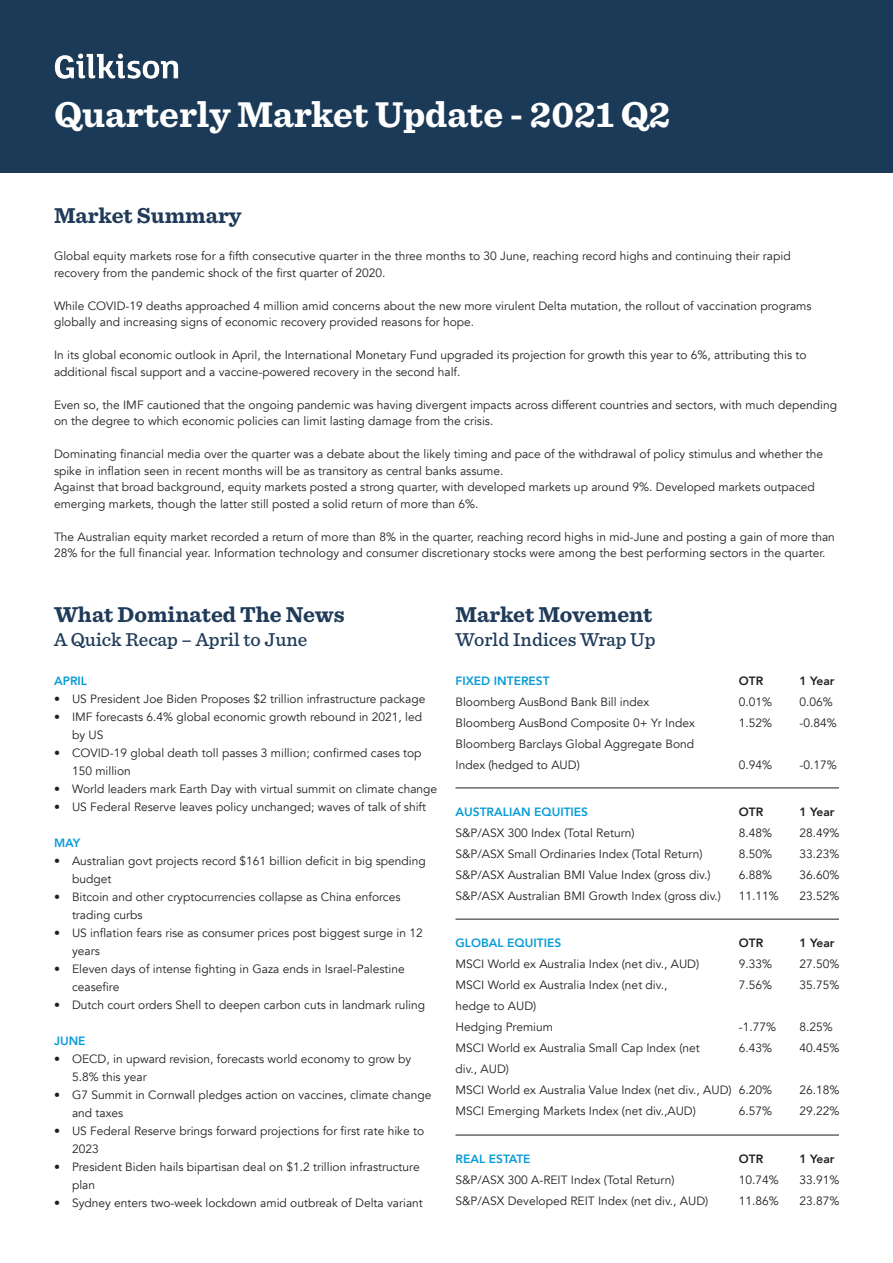
<style>
.page{position:relative;width:893px;height:1263px;background:#fff}
.page>*{position:absolute;margin:0;border:0;box-sizing:border-box;transform-origin:0 0}
.t1{font:700 37.5px "Sentinel";color:#fff}
.t2{font:700 22.5px "Sentinel";color:#1f3b59}
.t3{font:500 19.5px "Sentinel";color:#1f3b59}
.Body_Text{font:12px/18px "Avenir";color:#231f20}
.Body_Text-2{font:800 12px "Avenir";color:#099cd6}
.Body_Text-3{font:800 12px "Avenir";color:#231f20}
</style>
<div class="page">
<div style="left:0;top:0;width:893px;height:172px;background:#1b3a57"></div>
<img style="left:54px;top:53px;width:125px;height:26px">
<hr style="left:455px;top:787px;width:384px;height:1px;background:#343634">
<hr style="left:455px;top:918px;width:384px;height:2px;background:#343634">
<hr style="left:455px;top:1134px;width:384px;height:1px;background:#343634">
<p class="t1" style="left:54px;top:85px;width:618px">Quarterly Market Update - 2021 Q2</p>
<p class="t2" style="left:54px;top:198px;width:189px">Market Summary</p>
<p class="Body_Text" style="left:54px;top:248px;width:738px;line-height:16.5px">Global equity markets rose for a fifth consecutive quarter in the three months to 30 June, reaching record highs and continuing their rapid recovery from the pandemic shock of the first quarter of 2020.</p>
<p class="Body_Text" style="left:54px;top:297px;width:759px;line-height:16.5px">While COVID-19 deaths approached 4 million amid concerns about the new more virulent Delta mutation, the rollout of vaccination programs globally and increasing signs of economic recovery provided reasons for hope.</p>
<p class="Body_Text" style="left:54px;top:347px;width:754px;line-height:16.5px">In its global economic outlook in April, the International Monetary Fund upgraded its projection for growth this year to 6%, attributing this to additional fiscal support and a vaccine-powered recovery in the second half.</p>
<p class="Body_Text" style="left:54px;top:396px;width:785px;line-height:16.5px">Even so, the IMF cautioned that the ongoing pandemic was having divergent impacts across different countries and sectors, with much depending on the degree to which economic policies can limit lasting damage from the crisis.</p>
<p class="Body_Text" style="left:54px;top:446px;width:771px;line-height:16.5px">Dominating financial media over the quarter was a debate about the likely timing and pace of the withdrawal of policy stimulus and whether the spike in inflation seen in recent months will be as transitory as central banks assume.</p>
<p class="Body_Text" style="left:54px;top:479px;width:762px;line-height:16.5px">Against that broad background, equity markets posted a strong quarter, with developed markets up around 9%. Developed markets outpaced emerging markets, though the latter still posted a solid return of more than 6%.</p>
<p class="Body_Text" style="left:54px;top:528px;width:782px;line-height:16.5px">The Australian equity market recorded a return of more than 8% in the quarter, reaching record highs in mid-June and posting a gain of more than<br>28% for the full financial year. Information technology and consumer discretionary stocks were among the best performing sectors in the quarter.</p>
<p class="t2" style="left:54px;top:597px;width:292px">What Dominated The News</p>
<p class="t3" style="left:54px;top:624px;width:255px">A Quick Recap – April to June</p>
<p class="Body_Text-2" style="left:54px;top:672px;width:35px">APRIL</p>
<p class="Body_Text" style="left:54px;top:690px;width:373px">• US President Joe Biden Proposes $2 trillion infrastructure package</p>
<p class="Body_Text" style="left:72px;top:708px;width:352px;text-indent:-18px">• IMF forecasts 6.4% global economic growth rebound in 2021, led by US</p>
<p class="Body_Text" style="left:72px;top:744px;width:351px;text-indent:-18px">• COVID-19 global death toll passes 3 million; confirmed cases top<br>150 million</p>
<p class="Body_Text" style="left:54px;top:780px;width:385px">• World leaders mark Earth Day with virtual summit on climate change</p>
<p class="Body_Text" style="left:54px;top:798px;width:374px">• US Federal Reserve leaves policy unchanged; waves of talk of shift</p>
<p class="Body_Text-2" style="left:54px;top:834px;width:28px">MAY</p>
<p class="Body_Text" style="left:72px;top:852px;width:355px;text-indent:-18px">• Australian govt projects record $161 billion deficit in big spending budget</p>
<p class="Body_Text" style="left:72px;top:888px;width:330px;text-indent:-18px">• Bitcoin and other cryptocurrencies collapse as China enforces trading curbs</p>
<p class="Body_Text" style="left:72px;top:924px;width:352px;text-indent:-18px">• US inflation fears rise as consumer prices post biggest surge in 12 years</p>
<p class="Body_Text" style="left:72px;top:960px;width:334px;text-indent:-18px">• Eleven days of intense fighting in Gaza ends in Israel-Palestine ceasefire</p>
<p class="Body_Text" style="left:54px;top:996px;width:373px">• Dutch court orders Shell to deepen carbon cuts in landmark ruling</p>
<p class="Body_Text-2" style="left:54px;top:1032px;width:33px">JUNE</p>
<p class="Body_Text" style="left:72px;top:1050px;width:341px;text-indent:-18px">• OECD, in upward revision, forecasts world economy to grow by<br>5.8% this year</p>
<p class="Body_Text" style="left:72px;top:1086px;width:361px;text-indent:-18px">• G7 Summit in Cornwall pledges action on vaccines, climate change and taxes</p>
<p class="Body_Text" style="left:72px;top:1122px;width:354px;text-indent:-18px">• US Federal Reserve brings forward projections for first rate hike to<br>2023</p>
<p class="Body_Text" style="left:72px;top:1158px;width:349px;text-indent:-18px">• President Biden hails bipartisan deal on $1.2 trillion infrastructure plan</p>
<p class="Body_Text" style="left:54px;top:1194px;width:370px">• Sydney enters two-week lockdown amid outbreak of Delta variant</p>
<p class="t2" style="left:455px;top:597px;width:199px">Market Movement</p>
<p class="t3" style="left:455px;top:624px;width:202px">World Indices Wrap Up</p>
<p class="Body_Text-2" style="left:455px;top:672px;width:96px">FIXED INTEREST</p>
<p class="Body_Text" style="left:455px;top:693px;width:195px">Bloomberg AusBond Bank Bill index</p>
<p class="Body_Text" style="left:455px;top:714px;width:241px">Bloomberg AusBond Composite 0+ Yr Index</p>
<p class="Body_Text" style="left:455px;top:735px;width:240px">Bloomberg Barclays Global Aggregate Bond</p>
<p class="Body_Text" style="left:455px;top:756px;width:126px">Index (hedged to AUD)</p>
<p class="Body_Text-3" style="left:739px;top:672px;width:26px">OTR</p>
<p class="Body_Text" style="left:739px;top:693px;width:35px">0.01%</p>
<p class="Body_Text" style="left:739px;top:714px;width:35px">1.52%</p>
<p class="Body_Text" style="left:739px;top:756px;width:35px">0.94%</p>
<p class="Body_Text-2" style="left:455px;top:802px;width:134px">AUSTRALIAN EQUITIES</p>
<p class="Body_Text" style="left:455px;top:824px;width:181px">S&amp;P/ASX 300 Index (Total Return)</p>
<p class="Body_Text" style="left:455px;top:845px;width:248px">S&amp;P/ASX Small Ordinaries Index (Total Return)</p>
<p class="Body_Text" style="left:455px;top:866px;width:257px">S&amp;P/ASX Australian BMI Value Index (gross div.)</p>
<p class="Body_Text" style="left:455px;top:887px;width:267px">S&amp;P/ASX Australian BMI Growth Index (gross div.)</p>
<p class="Body_Text-2" style="left:455px;top:934px;width:107px">GLOBAL EQUITIES</p>
<p class="Body_Text" style="left:455px;top:955px;width:245px">MSCI World ex Australia Index (net div., AUD)</p>
<p class="Body_Text" style="left:455px;top:975px;width:213px;line-height:21px">MSCI World ex Australia Index (net div., hedge to AUD)</p>
<p class="Body_Text" style="left:455px;top:1018px;width:99px">Hedging Premium</p>
<p class="Body_Text" style="left:455px;top:1038px;width:246px;line-height:21px">MSCI World ex Australia Small Cap Index (net div., AUD)</p>
<p class="Body_Text" style="left:455px;top:1081px;width:278px">MSCI World ex Australia Value Index (net div., AUD)</p>
<p class="Body_Text" style="left:455px;top:1102px;width:242px">MSCI Emerging Markets Index (net div.,AUD)</p>
<p class="Body_Text-3" style="left:739px;top:802px;width:26px">OTR</p>
<p class="Body_Text" style="left:739px;top:824px;width:35px">8.48%</p>
<p class="Body_Text" style="left:739px;top:845px;width:35px">8.50%</p>
<p class="Body_Text" style="left:739px;top:866px;width:35px">6.88%</p>
<p class="Body_Text" style="left:739px;top:887px;width:42px">11.11%</p>
<p class="Body_Text-3" style="left:739px;top:934px;width:26px">OTR</p>
<p class="Body_Text" style="left:739px;top:955px;width:35px">9.33%</p>
<p class="Body_Text" style="left:739px;top:976px;width:35px">7.56%</p>
<p class="Body_Text" style="left:739px;top:1018px;width:39px">-1.77%</p>
<p class="Body_Text" style="left:739px;top:1039px;width:35px">6.43%</p>
<p class="Body_Text" style="left:739px;top:1081px;width:35px">6.20%</p>
<p class="Body_Text" style="left:739px;top:1102px;width:35px">6.57%</p>
<p class="Body_Text-2" style="left:455px;top:1150px;width:77px">REAL ESTATE</p>
<p class="Body_Text" style="left:455px;top:1171px;width:221px">S&amp;P/ASX 300 A-REIT Index (Total Return)</p>
<p class="Body_Text" style="left:455px;top:1192px;width:254px">S&amp;P/ASX Developed REIT Index (net div., AUD)</p>
<p class="Body_Text-3" style="left:739px;top:1150px;width:26px">OTR</p>
<p class="Body_Text" style="left:739px;top:1171px;width:42px">10.74%</p>
<p class="Body_Text" style="left:739px;top:1192px;width:42px">11.86%</p>
<p class="Body_Text-3" style="left:799px;top:672px;width:37px">1 Year</p>
<p class="Body_Text" style="left:799px;top:693px;width:35px">0.06%</p>
<p class="Body_Text" style="left:799px;top:714px;width:39px">-0.84%</p>
<p class="Body_Text" style="left:799px;top:756px;width:39px">-0.17%</p>
<p class="Body_Text-3" style="left:799px;top:802px;width:37px">1 Year</p>
<p class="Body_Text" style="left:799px;top:824px;width:42px">28.49%</p>
<p class="Body_Text" style="left:799px;top:845px;width:42px">33.23%</p>
<p class="Body_Text" style="left:799px;top:866px;width:42px">36.60%</p>
<p class="Body_Text" style="left:799px;top:887px;width:42px">23.52%</p>
<p class="Body_Text-3" style="left:799px;top:934px;width:37px">1 Year</p>
<p class="Body_Text" style="left:799px;top:955px;width:42px">27.50%</p>
<p class="Body_Text" style="left:799px;top:976px;width:42px">35.75%</p>
<p class="Body_Text" style="left:799px;top:1018px;width:35px">8.25%</p>
<p class="Body_Text" style="left:799px;top:1039px;width:42px">40.45%</p>
<p class="Body_Text" style="left:799px;top:1081px;width:42px">26.18%</p>
<p class="Body_Text" style="left:799px;top:1102px;width:42px">29.22%</p>
<p class="Body_Text-3" style="left:799px;top:1150px;width:37px">1 Year</p>
<p class="Body_Text" style="left:799px;top:1171px;width:42px">33.91%</p>
<p class="Body_Text" style="left:799px;top:1192px;width:42px">23.87%</p>
</div>
